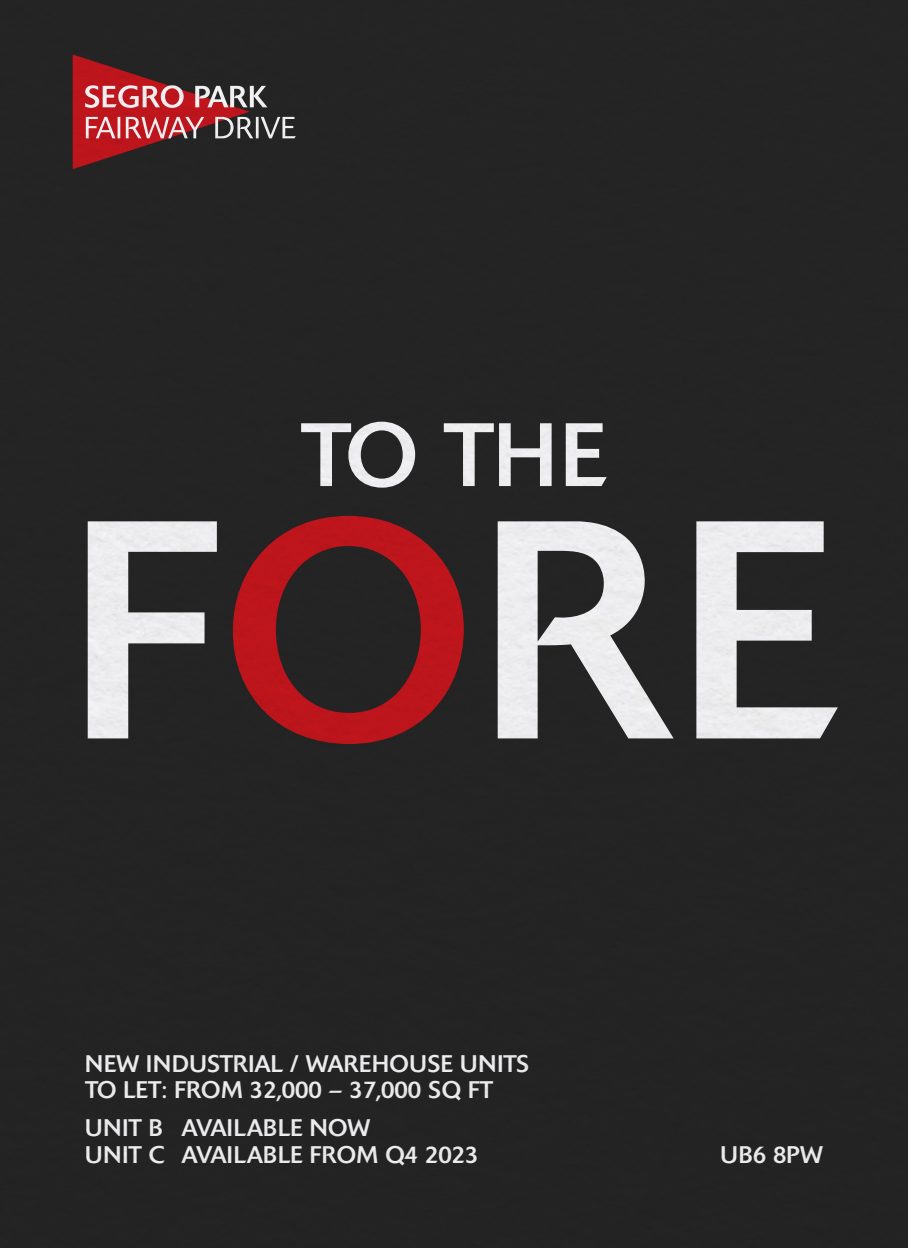
<style>
.page{position:relative;width:908px;height:1248px;background:#fff}
.page>*{position:absolute;margin:0;border:0;box-sizing:border-box;transform-origin:0 0}
.t1{font:307.2px "Delta BQ";color:#fff}
.t2{font:88.8px "Delta BQ";color:#fff}
.t3{font:23.8px/26.6px "Delta BQ";color:#fff}
.s1{color:#cc171e}
</style>
<div class="page">
<div style="left:0;top:0;width:907px;height:1247px;background:#252424"></div>
<h2 class="t2" style="left:301px;top:401px;width:307px">TO THE</h2>
<h1 class="t1" style="left:69px;top:444px;width:770px">F<span class="s1">O</span>RE</h1>
<p class="t3" style="left:85px;top:1050px;width:445px">NEW INDUSTRIAL / WAREHOUSE UNITS<br>TO LET: FROM 32,000 – 37,000 SQ FT</p>
<p class="t3" style="left:85px;top:1114px;width:395px">UNIT B AVAILABLE NOW<br>UNIT C AVAILABLE FROM Q4 2023</p>
<p class="t3" style="left:720px;top:1141px;width:104px">UB6 8PW</p>
</div>
